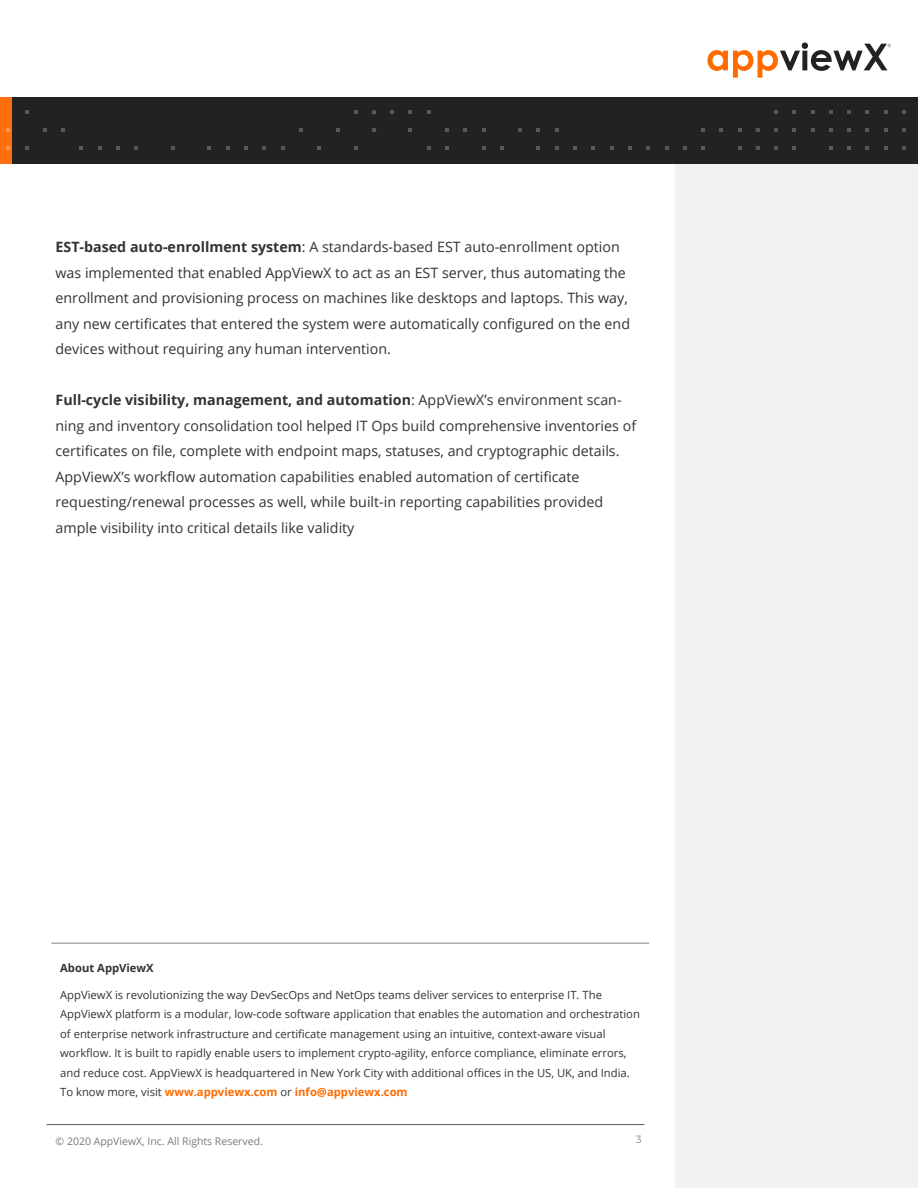
<style>
.page{position:relative;width:918px;height:1188px;background:#fff}
.page>*{position:absolute;margin:0;border:0;box-sizing:border-box;transform-origin:0 0}
.t1{font:14.25px/25.5px "Open Sans";color:#333}
.t2{font:11.25px/19.5px "Open Sans";color:#333}
.t3{font:700 11.25px "Open Sans";color:#343333}
.t4{font:10.5px "Open Sans";color:#7a7a7a}
.t5{font:10.5px "Montserrat";color:#858585}
.s1{font-weight:700}
.s2{font-weight:700;color:#ff6b00}
</style>
<div class="page">
<div style="left:675px;top:159px;width:243px;height:1029px;background:#f2f2f2"></div>
<div style="left:0;top:97px;width:918px;height:66px;background:#222"></div>
<div style="left:0;top:97px;width:12px;height:66px;background:#ff6e0f"></div>
<svg style="left:25px;top:110px;width:4px;height:4px"></svg>
<svg style="left:354px;top:110px;width:4px;height:4px"></svg>
<svg style="left:6px;top:128px;width:4px;height:4px"></svg>
<svg style="left:43px;top:128px;width:4px;height:4px"></svg>
<svg style="left:61px;top:128px;width:4px;height:4px"></svg>
<svg style="left:299px;top:128px;width:4px;height:4px"></svg>
<svg style="left:336px;top:128px;width:4px;height:4px"></svg>
<svg style="left:6px;top:146px;width:4px;height:4px"></svg>
<svg style="left:25px;top:146px;width:4px;height:4px"></svg>
<svg style="left:79px;top:146px;width:4px;height:4px"></svg>
<svg style="left:98px;top:146px;width:4px;height:4px"></svg>
<svg style="left:116px;top:146px;width:4px;height:4px"></svg>
<svg style="left:134px;top:146px;width:4px;height:4px"></svg>
<svg style="left:171px;top:146px;width:4px;height:4px"></svg>
<svg style="left:207px;top:146px;width:4px;height:4px"></svg>
<svg style="left:226px;top:146px;width:4px;height:4px"></svg>
<svg style="left:244px;top:146px;width:4px;height:4px"></svg>
<svg style="left:262px;top:146px;width:4px;height:4px"></svg>
<svg style="left:281px;top:146px;width:4px;height:4px"></svg>
<svg style="left:317px;top:146px;width:4px;height:4px"></svg>
<svg style="left:354px;top:146px;width:4px;height:4px"></svg>
<svg style="left:372px;top:110px;width:4px;height:4px"></svg>
<svg style="left:390px;top:110px;width:4px;height:4px"></svg>
<svg style="left:408px;top:110px;width:4px;height:4px"></svg>
<svg style="left:427px;top:110px;width:4px;height:4px"></svg>
<svg style="left:372px;top:128px;width:4px;height:4px"></svg>
<svg style="left:408px;top:128px;width:4px;height:4px"></svg>
<svg style="left:445px;top:128px;width:4px;height:4px"></svg>
<svg style="left:463px;top:128px;width:4px;height:4px"></svg>
<svg style="left:482px;top:128px;width:4px;height:4px"></svg>
<svg style="left:518px;top:128px;width:4px;height:4px"></svg>
<svg style="left:536px;top:128px;width:4px;height:4px"></svg>
<svg style="left:555px;top:128px;width:4px;height:4px"></svg>
<svg style="left:701px;top:128px;width:4px;height:4px"></svg>
<svg style="left:719px;top:128px;width:4px;height:4px"></svg>
<svg style="left:738px;top:128px;width:4px;height:4px"></svg>
<svg style="left:427px;top:146px;width:4px;height:4px"></svg>
<svg style="left:445px;top:146px;width:4px;height:4px"></svg>
<svg style="left:482px;top:146px;width:4px;height:4px"></svg>
<svg style="left:500px;top:146px;width:4px;height:4px"></svg>
<svg style="left:536px;top:146px;width:4px;height:4px"></svg>
<svg style="left:555px;top:146px;width:4px;height:4px"></svg>
<svg style="left:573px;top:146px;width:4px;height:4px"></svg>
<svg style="left:591px;top:146px;width:4px;height:4px"></svg>
<svg style="left:610px;top:146px;width:4px;height:4px"></svg>
<svg style="left:628px;top:146px;width:4px;height:4px"></svg>
<svg style="left:646px;top:146px;width:4px;height:4px"></svg>
<svg style="left:665px;top:146px;width:4px;height:4px"></svg>
<svg style="left:683px;top:146px;width:4px;height:4px"></svg>
<svg style="left:701px;top:146px;width:4px;height:4px"></svg>
<svg style="left:738px;top:146px;width:4px;height:4px"></svg>
<svg style="left:774px;top:110px;width:4px;height:4px"></svg>
<svg style="left:792px;top:110px;width:4px;height:4px"></svg>
<svg style="left:811px;top:110px;width:4px;height:4px"></svg>
<svg style="left:829px;top:110px;width:4px;height:4px"></svg>
<svg style="left:847px;top:110px;width:4px;height:4px"></svg>
<svg style="left:865px;top:110px;width:4px;height:4px"></svg>
<svg style="left:884px;top:110px;width:4px;height:4px"></svg>
<svg style="left:902px;top:110px;width:4px;height:4px"></svg>
<svg style="left:756px;top:128px;width:4px;height:4px"></svg>
<svg style="left:774px;top:128px;width:4px;height:4px"></svg>
<svg style="left:792px;top:128px;width:4px;height:4px"></svg>
<svg style="left:811px;top:128px;width:4px;height:4px"></svg>
<svg style="left:829px;top:128px;width:4px;height:4px"></svg>
<svg style="left:847px;top:128px;width:4px;height:4px"></svg>
<svg style="left:865px;top:128px;width:4px;height:4px"></svg>
<svg style="left:884px;top:128px;width:4px;height:4px"></svg>
<svg style="left:902px;top:128px;width:4px;height:4px"></svg>
<svg style="left:756px;top:146px;width:4px;height:4px"></svg>
<svg style="left:774px;top:146px;width:4px;height:4px"></svg>
<svg style="left:792px;top:146px;width:4px;height:4px"></svg>
<svg style="left:829px;top:146px;width:4px;height:4px"></svg>
<svg style="left:847px;top:146px;width:4px;height:4px"></svg>
<svg style="left:865px;top:146px;width:4px;height:4px"></svg>
<svg style="left:884px;top:146px;width:4px;height:4px"></svg>
<svg style="left:902px;top:146px;width:4px;height:4px"></svg>
<hr style="left:47px;top:1124px;width:597px;height:1px;background:#5c5c5c">
<svg style="left:707px;top:42px;width:184px;height:36px"></svg>
<hr style="left:51px;top:943px;width:598px;height:1px;background:#858585">
<p class="t1" style="left:56px;top:234px;width:576px"><span class="s1">EST-based auto-enrollment system</span>: A standards-based EST auto-enrollment option was implemented that enabled AppViewX to act as an EST server, thus automating the enrollment and provisioning process on machines like desktops and laptops. This way, any new certificates that entered the system were automatically configured on the end devices without requiring any human intervention.</p>
<p class="t1" style="left:56px;top:387px;width:582px"><span class="s1">Full-cycle visibility, management, and automation</span>: AppViewX’s environment scan&shy;ning and inventory consolidation tool helped IT Ops build comprehensive inventories of certificates on file, complete with endpoint maps, statuses, and cryptographic details.<br>AppViewX’s workflow automation capabilities enabled automation of certificate requesting/renewal processes as well, while built-in reporting capabilities provided ample visibility into critical details like validity</p>
<p class="t3" style="left:60px;top:960px;width:95px">About AppViewX</p>
<p class="t2" style="left:60px;top:985px;width:581px">AppViewX is revolutionizing the way DevSecOps and NetOps teams deliver services to enterprise IT. The AppViewX platform is a modular, low-code software application that enables the automation and orchestration of enterprise network infrastructure and certificate management using an intuitive, context-aware visual workflow. It is built to rapidly enable users to implement crypto-agility, enforce compliance, eliminate errors, and reduce cost. AppViewX is headquartered in New York City with additional offices in the US, UK, and India.<br>To know more, visit <span class="s2">www.appviewx.com</span> or <span class="s2">info@appviewx.com</span></p>
<p class="t4" style="left:56px;top:1134px;width:209px">© 2020 AppViewX, Inc. All Rights Reserved.</p>
<p class="t5" style="left:636px;top:1132px;width:7px">3</p>
</div>
